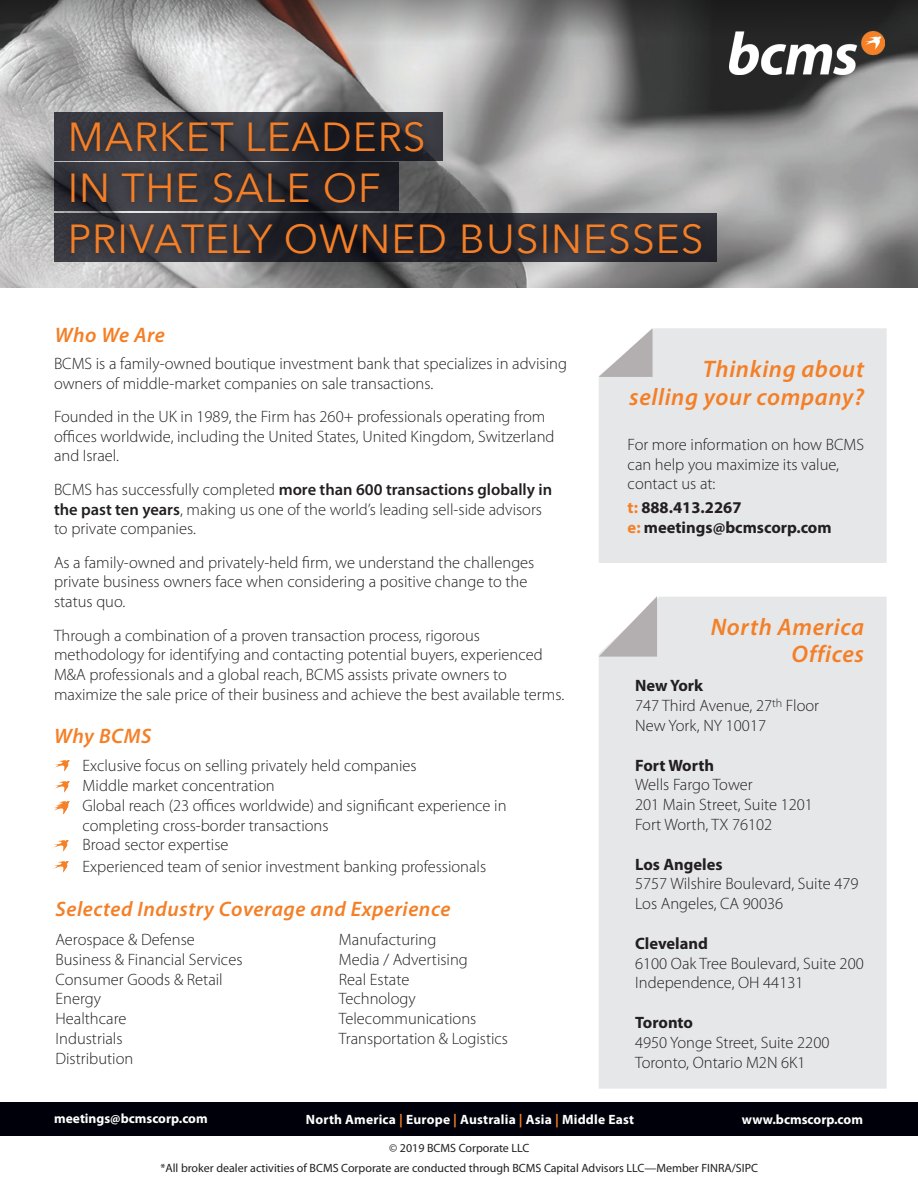
<style>
.page{position:relative;width:918px;height:1188px;background:#fff}
.page>*{position:absolute;margin:0;border:0;box-sizing:border-box;transform-origin:0 0}
.t1{font:40.5px/51px "Avenir Next";letter-spacing:.025em;color:#f47f26}
.t2{font:italic 600 24px/28.8px "Myriad Pro";letter-spacing:.025em;color:#f47f26;text-align:right}
.t3{font:italic 600 21px "Myriad Pro";letter-spacing:.025em;color:#f47f26}
.t4{font:300 16.5px/19.8px "Myriad Pro";color:#231f20}
.t5{font:700 16.5px/19.5px "Myriad Pro";color:#231f20}
.t6{font:700 13.5px "Myriad Pro";letter-spacing:.01em;color:#fff}
.t7{font:12px/19.5px "Myriad Pro";color:#231f20;text-align:center}
.s1{font-weight:600}
.s2{color:#f47f26}
.s3{font-weight:700}
</style>
<div class="page">
<img style="left:0;top:99px;width:918px;height:188px">
<div style="left:54px;top:112px;width:389px;height:48px;background:linear-gradient(to bottom,#3b3a42,#37373f)"></div>
<svg style="left:54px;top:162px;width:10px;height:49px"></svg>
<svg style="left:54px;top:213px;width:662px;height:49px"></svg>
<img style="left:58px;top:802px;width:11px;height:5px">
<img style="left:54px;top:803px;width:14px;height:11px">
<img style="left:55px;top:760px;width:14px;height:12px">
<img style="left:55px;top:781px;width:14px;height:11px">
<img style="left:54px;top:841px;width:14px;height:11px">
<div style="left:0;top:1102px;width:918px;height:34px;background:#00000b"></div>
<svg style="left:0;top:0;width:918px;height:99px;background:#8c8b8a"></svg>
<div style="left:64px;top:114px;width:645px;height:148px;background:#231f20;opacity:.75"></div>
<img style="left:729px;top:31px;width:155px;height:44px">
<div style="left:599px;top:328px;width:288px;height:235px;background:#e6e7e9"></div>
<svg style="left:599px;top:328px;width:54px;height:49px"></svg>
<div style="left:599px;top:597px;width:288px;height:492px;background:#e6e7e9"></div>
<svg style="left:599px;top:596px;width:58px;height:61px"></svg>
<img style="left:54px;top:862px;width:14px;height:11px">
<h1 class="t1" style="left:68px;top:109px;width:637px">MARKET LEADERS<br>IN THE SALE OF<br>PRIVATELY OWNED BUSINESSES</h1>
<p class="t3" style="left:55px;top:321px;width:112px">Who We Are</p>
<p class="t4" style="left:54px;top:353px;width:514px">BCMS is a family-owned boutique investment bank that specializes in advising owners of middle-market companies on sale transactions.</p>
<p class="t4" style="left:54px;top:406px;width:502px">Founded in the UK in 1989, the Firm has 260+ professionals operating from offices worldwide, including the United States, United Kingdom, Switzerland and Israel.</p>
<p class="t4" style="left:54px;top:479px;width:500px">BCMS has successfully completed <span class="s1">more than 600 transactions globally in the past ten years</span>, making us one of the world’s leading sell-side advisors to private companies.</p>
<p class="t4" style="left:54px;top:552px;width:482px">As a family-owned and privately-held firm, we understand the challenges private business owners face when considering a positive change to the status quo.</p>
<p class="t4" style="left:54px;top:625px;width:512px">Through a combination of a proven transaction process, rigorous methodology for identifying and contacting potential buyers, experienced M&amp;A professionals and a global reach, BCMS assists private owners to maximize the sale price of their business and achieve the best available terms.</p>
<p class="t3" style="left:54px;top:723px;width:99px">Why BCMS</p>
<p class="t4" style="left:82px;top:756px;width:426px">Exclusive focus on selling privately held companies<br>Middle market concentration<br>Global reach (23 offices worldwide) and significant experience in completing cross-border transactions<br>Broad sector expertise</p>
<p class="t4" style="left:82px;top:856px;width:405px">Experienced team of senior investment banking professionals</p>
<p class="t3" style="left:55px;top:896px;width:396px">Selected Industry Coverage and Experience</p>
<p class="t4" style="left:56px;top:929px;width:189px">Aerospace &amp; Defense<br>Business &amp; Financial Services<br>Consumer Goods &amp; Retail<br>Energy<br>Healthcare<br>Industrials<br>Distribution</p>
<p class="t4" style="left:339px;top:929px;width:171px">Manufacturing<br>Media / Advertising<br>Real Estate<br>Technology<br>Telecommunications<br>Transportation &amp; Logistics</p>
<h2 class="t2" style="left:629px;top:353px;width:236px">Thinking about selling your company?</h2>
<p class="t4" style="left:628px;top:435px;width:238px">For more information on how BCMS can help you maximize its value, contact us at:</p>
<p class="t5" style="left:628px;top:497px;width:206px"><span class="s2">t:</span> 888.413.2267<br><span class="s2">e:</span> meetings@bcmscorp.com</p>
<h2 class="t2" style="left:711px;top:613px;width:155px;line-height:27px">North America<br>Offices</h2>
<p class="t4" style="left:635px;top:676px;width:186px"><span class="s3">New York<br></span>747 Third Avenue, 27<sup>th</sup> Floor<br>New York, NY 10017</p>
<p class="t5" style="left:635px;top:755px;width:81px">Fort Worth</p>
<p class="t4" style="left:635px;top:775px;width:179px">Wells Fargo Tower<br>201 Main Street, Suite 1201<br>Fort Worth, TX 76102</p>
<p class="t5" style="left:635px;top:854px;width:89px">Los Angeles</p>
<p class="t4" style="left:635px;top:874px;width:225px">5757 Wilshire Boulevard, Suite 479<br>Los Angeles, CA 90036</p>
<p class="t5" style="left:635px;top:933px;width:74px">Cleveland</p>
<p class="t4" style="left:635px;top:953px;width:230px">6100 Oak Tree Boulevard, Suite 200<br>Independence, OH 44131</p>
<p class="t5" style="left:635px;top:1012px;width:59px">Toronto</p>
<p class="t4" style="left:635px;top:1032px;width:196px">4950 Yonge Street, Suite 2200<br>Toronto, Ontario M2N 6K1</p>
<p class="t6" style="left:54px;top:1109px;width:155px">meetings@bcmscorp.com</p>
<p class="t6" style="left:306px;top:1110px;width:330px">North America <span class="s2">|</span> Europe <span class="s2">|</span> Australia <span class="s2">|</span> Asia <span class="s2">|</span> Middle East</p>
<p class="t6" style="left:742px;top:1110px;width:123px">www.bcmscorp.com</p>
<p class="t7" style="left:161px;top:1138px;width:599px">© 2019 BCMS Corporate LLC<br>*All broker dealer activities of BCMS Corporate are conducted through BCMS Capital Advisors LLC—Member FINRA/SIPC</p>
</div>
